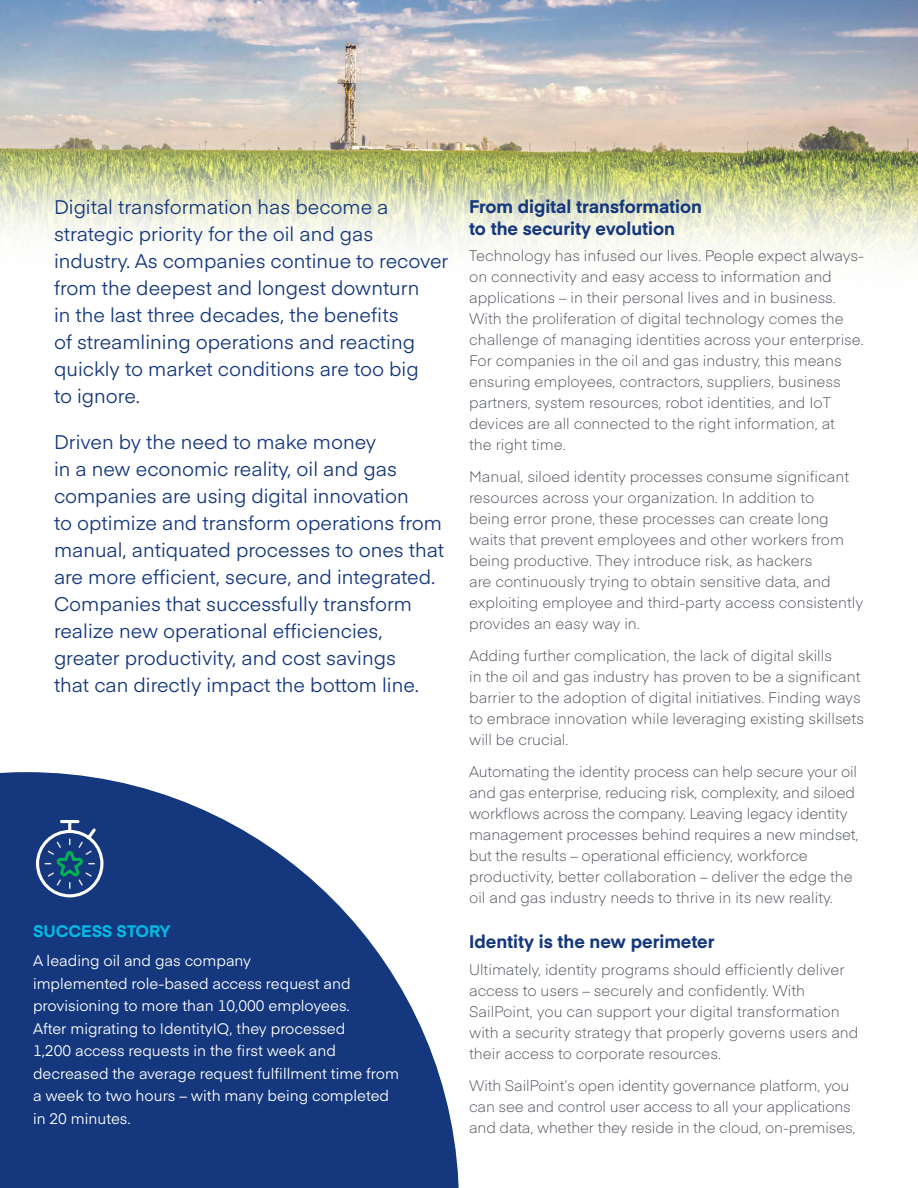
<style>
.page{position:relative;width:918px;height:1188px;background:#fff}
.page>*{position:absolute;margin:0;border:0;box-sizing:border-box;transform-origin:0 0}
.t1{font:19.5px/27px "Eina 01";color:#14377d}
.t2{font:700 18px/22.5px "Eina 01";color:#14377d}
.t3{font:700 16.5px "Eina 01";color:#00bce7}
.t4{font:300 15px/21px "Eina 01";color:#474c55}
.t5{font:15px/22.5px "Eina 01";color:#fff}
</style>
<div class="page">
<svg style="left:0;top:772px;width:459px;height:416px;fill:#14377d"></svg>
<img style="left:0;top:0;width:918px;height:256px">
<svg style="left:34px;top:819px;width:71px;height:80px"></svg>
<p class="t1" style="left:54px;top:192px;width:396px">Digital transformation has become a strategic priority for the oil and gas industry. As companies continue to recover from the deepest and longest downturn<br>in the last three decades, the benefits<br>of streamlining operations and reacting quickly to market conditions are too big<br>to ignore.</p>
<p class="t1" style="left:54px;top:427px;width:392px">Driven by the need to make money<br>in a new economic reality, oil and gas companies are using digital innovation<br>to optimize and transform operations from manual, antiquated processes to ones that are more efficient, secure, and integrated.<br>Companies that successfully transform realize new operational efficiencies, greater productivity, and cost savings<br>that can directly impact the bottom line.</p>
<p class="t3" style="left:33px;top:919px;width:139px">SUCCESS STORY</p>
<p class="t5" style="left:33px;top:949px;width:367px">A leading oil and gas company<br>implemented role-based access request and provisioning to more than 10,000 employees.<br>After migrating to IdentityIQ, they processed<br>1,200 access requests in the first week and decreased the average request fulfillment time from a week to two hours – with many being completed in 20 minutes.</p>
<p class="t2" style="left:469px;top:194px;width:235px">From digital transformation to the security evolution</p>
<p class="t4" style="left:469px;top:245px;width:396px">Technology has infused our lives. People expect always&shy;on connectivity and easy access to information and applications – in their personal lives and in business.<br>With the proliferation of digital technology comes the challenge of managing identities across your enterprise.<br>For companies in the oil and gas industry, this means ensuring employees, contractors, suppliers, business partners, system resources, robot identities, and IoT devices are all connected to the right information, at<br>the right time.</p>
<p class="t4" style="left:469px;top:465px;width:396px">Manual, siloed identity processes consume significant resources across your organization. In addition to<br>being error prone, these processes can create long waits that prevent employees and other workers from being productive. They introduce risk, as hackers<br>are continuously trying to obtain sensitive data, and exploiting employee and third-party access consistently provides an easy way in.</p>
<p class="t4" style="left:469px;top:644px;width:396px">Adding further complication, the lack of digital skills<br>in the oil and gas industry has proven to be a significant barrier to the adoption of digital initiatives. Finding ways to embrace innovation while leveraging existing skillsets will be crucial.</p>
<p class="t4" style="left:469px;top:760px;width:391px">Automating the identity process can help secure your oil and gas enterprise, reducing risk, complexity, and siloed workflows across the company. Leaving legacy identity management processes behind requires a new mindset, but the results – operational efficiency, workforce productivity, better collaboration – deliver the edge the oil and gas industry needs to thrive in its new reality.</p>
<p class="t2" style="left:469px;top:930px;width:247px">Identity is the new perimeter</p>
<p class="t4" style="left:469px;top:958px;width:391px">Ultimately, identity programs should efficiently deliver access to users – securely and confidently. With SailPoint, you can support your digital transformation with a security strategy that properly governs users and their access to corporate resources.</p>
<p class="t4" style="left:469px;top:1074px;width:388px">With SailPoint’s open identity governance platform, you can see and control user access to all your applications and data, whether they reside in the cloud, on-premises,</p>
</div>
